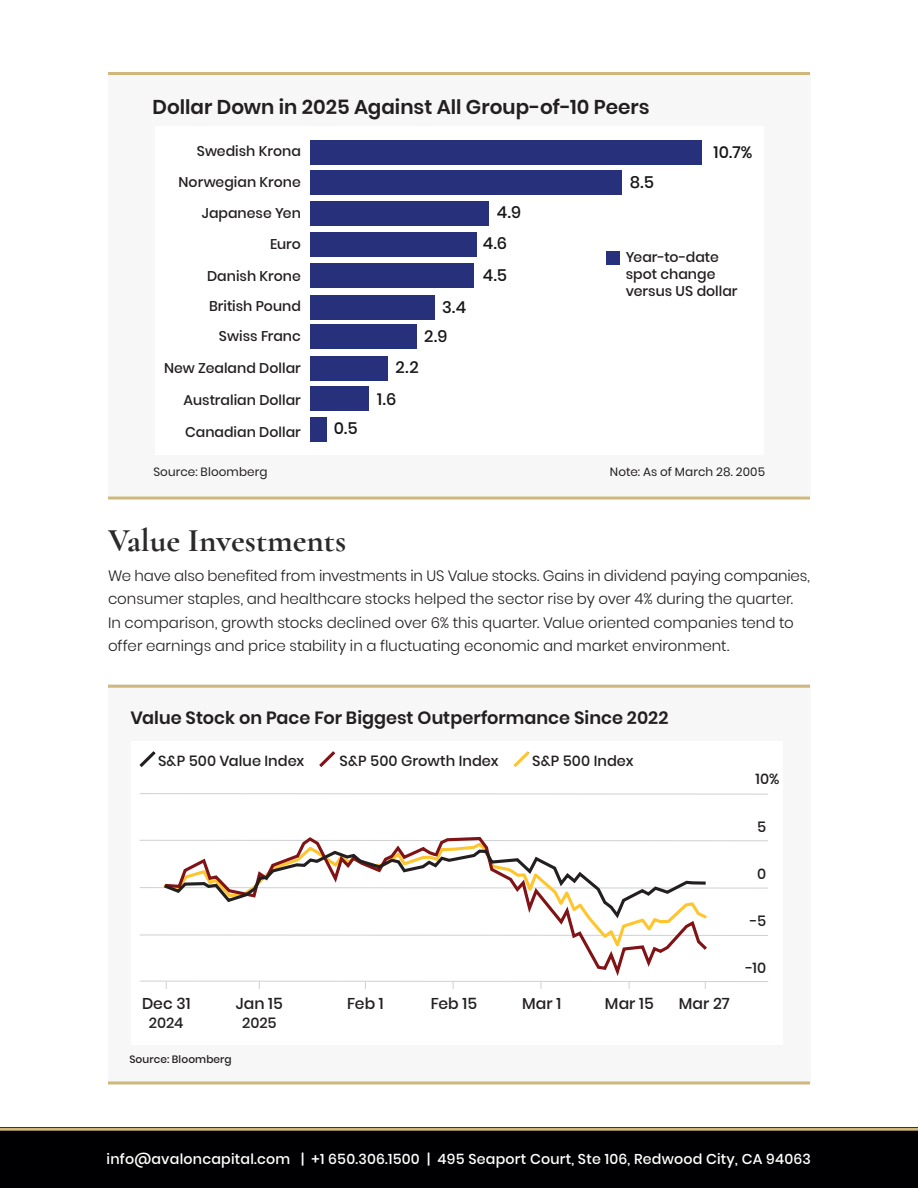
<style>
.page{position:relative;width:918px;height:1188px;background:#fff}
.page>*{position:absolute;margin:0;border:0;box-sizing:border-box;transform-origin:0 0}
.t1{font:700 33px "Cormorant Garamond";color:#2b292a}
.t2{font:600 19.95px "Poppins";color:#231f20}
.t3{font:600 17.7px "Poppins";color:#231f20}
.t4{font:500 16.5px/31.2px "Poppins";color:#181717}
.t5{font:500 15.6px "Poppins";color:#231f20}
.t6{font:300 15px/23.2px "Poppins";color:#231f20}
.t7{font:500 14.55px "Poppins";color:#231f20}
.t8{font:500 14.25px "Poppins";letter-spacing:.015em;color:#fff}
.t9{font:500 14.1px/17px "Poppins";color:#231f20;text-align:right}
.t10{font:12px "Poppins";letter-spacing:.01em;color:#231f20}
.t11{font:500 10.65px "Poppins";letter-spacing:.01em;color:#231f20}
</style>
<div class="page">
<div style="left:0;top:1128px;width:918px;height:60px;background:#000002"></div>
<div style="left:108px;top:74px;width:702px;height:422px;background:#f7f7f8"></div>
<hr style="left:108px;top:72px;width:702px;height:3px;background:#d0b87d">
<div style="left:155px;top:127px;width:608px;height:328px;background:#fff"></div>
<div style="left:607px;top:252px;width:13px;height:13px;background:#27307b"></div>
<div style="left:310px;top:140px;width:392px;height:25px;background:#27307b"></div>
<div style="left:310px;top:170px;width:312px;height:25px;background:#27307b"></div>
<div style="left:310px;top:201px;width:179px;height:25px;background:#27307b"></div>
<div style="left:310px;top:232px;width:167px;height:25px;background:#27307b"></div>
<div style="left:310px;top:263px;width:164px;height:25px;background:#27307b"></div>
<div style="left:310px;top:295px;width:125px;height:25px;background:#27307b"></div>
<div style="left:310px;top:324px;width:106px;height:25px;background:#27307b"></div>
<div style="left:310px;top:356px;width:78px;height:25px;background:#27307b"></div>
<div style="left:310px;top:386px;width:59px;height:25px;background:#27307b"></div>
<div style="left:310px;top:417px;width:17px;height:25px;background:#27307b"></div>
<hr style="left:108px;top:497px;width:702px;height:3px;background:#d0b87d">
<div style="left:108px;top:685px;width:702px;height:400px;background:#f7f7f8"></div>
<hr style="left:108px;top:1081px;width:702px;height:3px;background:#d0b87d">
<div style="left:132px;top:741px;width:651px;height:304px;background:#fff"></div>
<svg style="left:139px;top:793px;width:629px;height:2px"></svg>
<svg style="left:139px;top:840px;width:629px;height:2px"></svg>
<svg style="left:140px;top:934px;width:628px;height:2px"></svg>
<svg style="left:140px;top:980px;width:628px;height:9px"></svg>
<svg style="left:139px;top:751px;width:17px;height:16px"></svg>
<svg style="left:319px;top:751px;width:17px;height:16px"></svg>
<svg style="left:513px;top:751px;width:17px;height:16px"></svg>
<svg style="left:162px;top:836px;width:548px;height:145px"></svg>
<svg style="left:139px;top:848px;width:629px;height:74px"></svg>
<hr style="left:108px;top:685px;width:702px;height:3px;background:#d0b87d">
<hr style="left:0;top:1128px;width:918px;height:3px;background:#d0b87d">
<h2 class="t2" style="left:153px;top:93px;width:499px">Dollar Down in 2025 Against All Group-of-10 Peers</h2>
<p class="t9" style="left:179px;top:135px;width:124px;line-height:30.9px">Swedish Krona<br>Norwegian Krone</p>
<p class="t4" style="left:630px;top:166px;width:26px">8.5</p>
<p class="t4" style="left:713px;top:137px;width:41px">10.7%</p>
<p class="t9" style="left:202px;top:198px;width:101px;line-height:30.9px">Japanese Yen<br>Euro</p>
<p class="t9" style="left:207px;top:260px;width:95px;line-height:30.5px">Danish Krone<br>British Pound<br>Swiss Franc</p>
<p class="t9" style="left:164px;top:360px;width:138px">New Zealand Dollar</p>
<p class="t9" style="left:184px;top:391px;width:119px">Australian Dollar</p>
<p class="t9" style="left:185px;top:423px;width:117px">Canadian Dollar</p>
<p class="t4" style="left:334px;top:412px;width:25px">0.5</p>
<p class="t4" style="left:424px;top:292px;width:44px;line-height:29.5px;text-indent:18px">3.4<br>2.9</p>
<p class="t4" style="left:377px;top:352px;width:43px;text-indent:18px">2.2<br>1.6</p>
<p class="t4" style="left:483px;top:197px;width:40px;text-indent:14px">4.9<br>4.6<br>4.5</p>
<p class="t9" style="left:626px;top:249px;width:113px;text-align:left">Year-to-date spot change versus US dollar</p>
<p class="t10" style="left:153px;top:464px;width:116px">Source: Bloomberg</p>
<p class="t10" style="left:610px;top:464px;width:157px">Note: As of March 28. 2005</p>
<h1 class="t1" style="left:108px;top:521px;width:240px">Value Investments</h1>
<p class="t6" style="left:108px;top:564px;width:703px">We have also benefited from investments in US Value stocks. Gains in dividend paying companies, consumer staples, and healthcare stocks helped the sector rise by over 4% during the quarter.<br>In comparison, growth stocks declined over 6% this quarter. Value oriented companies tend to offer earnings and price stability in a fluctuating economic and market environment.</p>
<p class="t3" style="left:130px;top:705px;width:540px">Value Stock on Pace For Biggest Outperformance Since 2022</p>
<p class="t7" style="left:158px;top:751px;width:148px">S&amp;P 500 Value Index</p>
<p class="t7" style="left:340px;top:751px;width:160px">S&amp;P 500 Growth Index</p>
<p class="t7" style="left:532px;top:751px;width:103px">S&amp;P 500 Index</p>
<p class="t5" style="left:142px;top:993px;width:50px">Dec 31</p>
<p class="t7" style="left:149px;top:1013px;width:36px">2024</p>
<p class="t5" style="left:236px;top:993px;width:49px">Jan 15</p>
<p class="t7" style="left:242px;top:1013px;width:36px">2025</p>
<p class="t11" style="left:129px;top:1052px;width:104px">Source: Bloomberg</p>
<p class="t5" style="left:347px;top:993px;width:38px">Feb 1</p>
<p class="t5" style="left:431px;top:993px;width:48px">Feb 15</p>
<p class="t5" style="left:522px;top:993px;width:41px">Mar 1</p>
<p class="t5" style="left:605px;top:993px;width:50px">Mar 15</p>
<p class="t5" style="left:679px;top:993px;width:53px">Mar 27</p>
<p class="t7" style="left:755px;top:769px;width:25px">10%</p>
<p class="t7" style="left:757px;top:816px;width:11px">5</p>
<p class="t7" style="left:757px;top:863px;width:11px">0</p>
<p class="t7" style="left:750px;top:910px;width:18px">-5</p>
<p class="t7" style="left:746px;top:958px;width:22px">-10</p>
<p class="t8" style="left:107px;top:1149px;width:706px">info@avaloncapital.com | +1 650.306.1500 | 495 Seaport Court, Ste 106, Redwood City, CA 94063</p>
</div>
